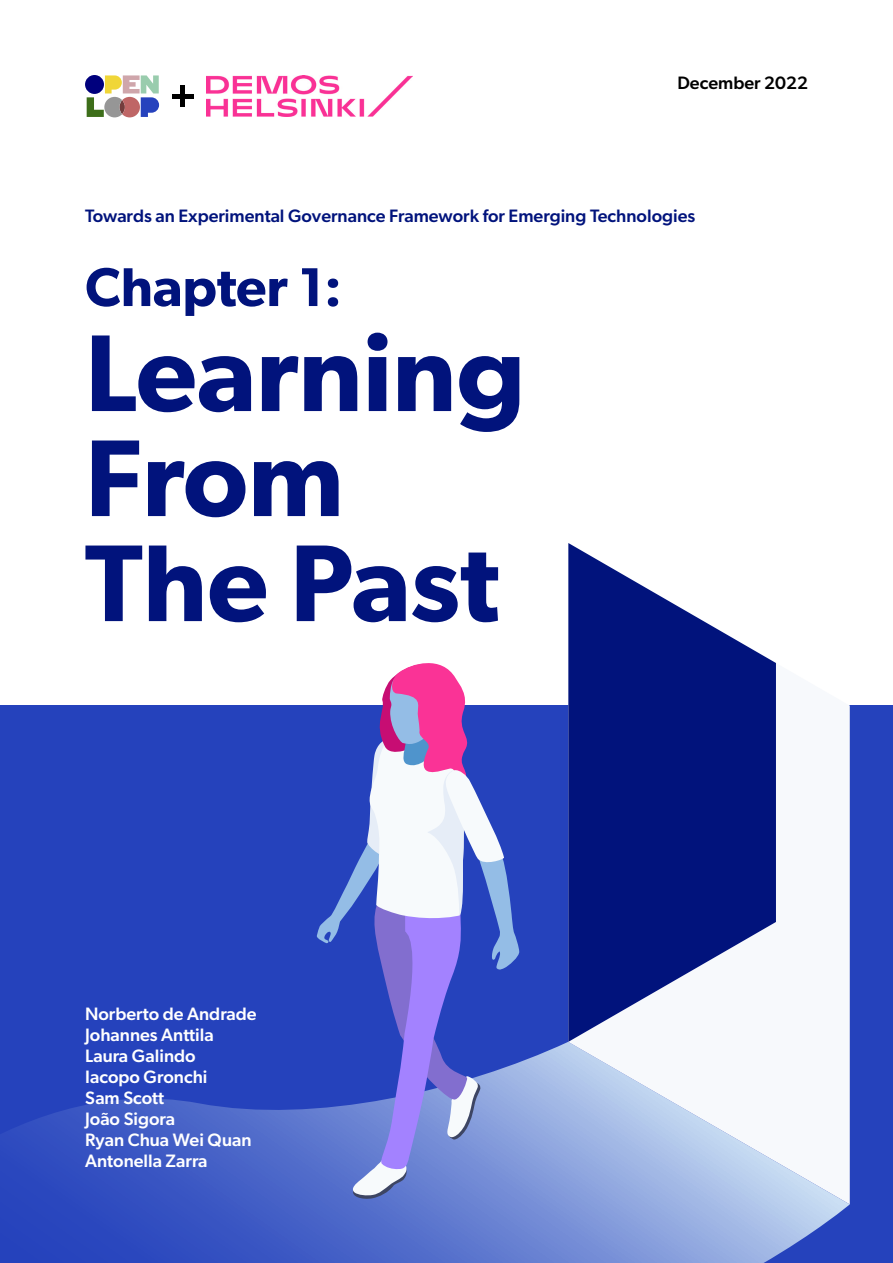
<style>
.page{position:relative;width:893px;height:1263px;background:#fff}
.page>*{position:absolute;margin:0;border:0;box-sizing:border-box;transform-origin:0 0}
.t1{font:600 109.5px/105px "Gibson";color:#01137c}
.t2{font:600 54.75px "Gibson";color:#01137c}
.t3{font:500 18px/21px "Gibson";color:#fff}
.t4{font:500 18px "Gibson";color:#01137c}
.t5{font:500 18px "Gibson";color:#000}
</style>
<div class="page">
<div style="left:0;top:705px;width:893px;height:558px;background:#2542bc"></div>
<img style="left:207px;top:76px;width:205px;height:40px">
<hr style="left:181px;top:86px;width:4px;height:21px;background:#000">
<hr style="left:172px;top:94px;width:21px;height:4px;background:#000">
<svg style="left:85px;top:75px;width:19px;height:19px"></svg>
<svg style="left:87px;top:75px;width:72px;height:42px"></svg>
<svg style="left:10px;top:1042px;width:840px;height:221px"></svg>
<svg style="left:568px;top:705px;width:282px;height:499px;background:#dee7f5"></svg>
<svg style="left:568px;top:543px;width:208px;height:499px;background:#3d4b9b"></svg>
<svg style="left:316px;top:663px;width:204px;height:536px"></svg>
<p class="t5" style="left:677px;top:72px;width:132px">December 2022</p>
<p class="t4" style="left:85px;top:205px;width:612px">Towards an Experimental Governance Framework for Emerging Technologies</p>
<h2 class="t2" style="left:85px;top:254px;width:258px">Chapter 1:</h2>
<h1 class="t1" style="left:85px;top:318px;width:442px">Learning<br>From<br>The Past</h1>
<p class="t3" style="left:85px;top:1003px;width:173px">Norberto de Andrade<br>Johannes Anttila<br>Laura Galindo<br>Iacopo Gronchi<br>Sam Scott<br>João Sigora<br>Ryan Chua Wei Quan<br>Antonella Zarra</p>
</div>
